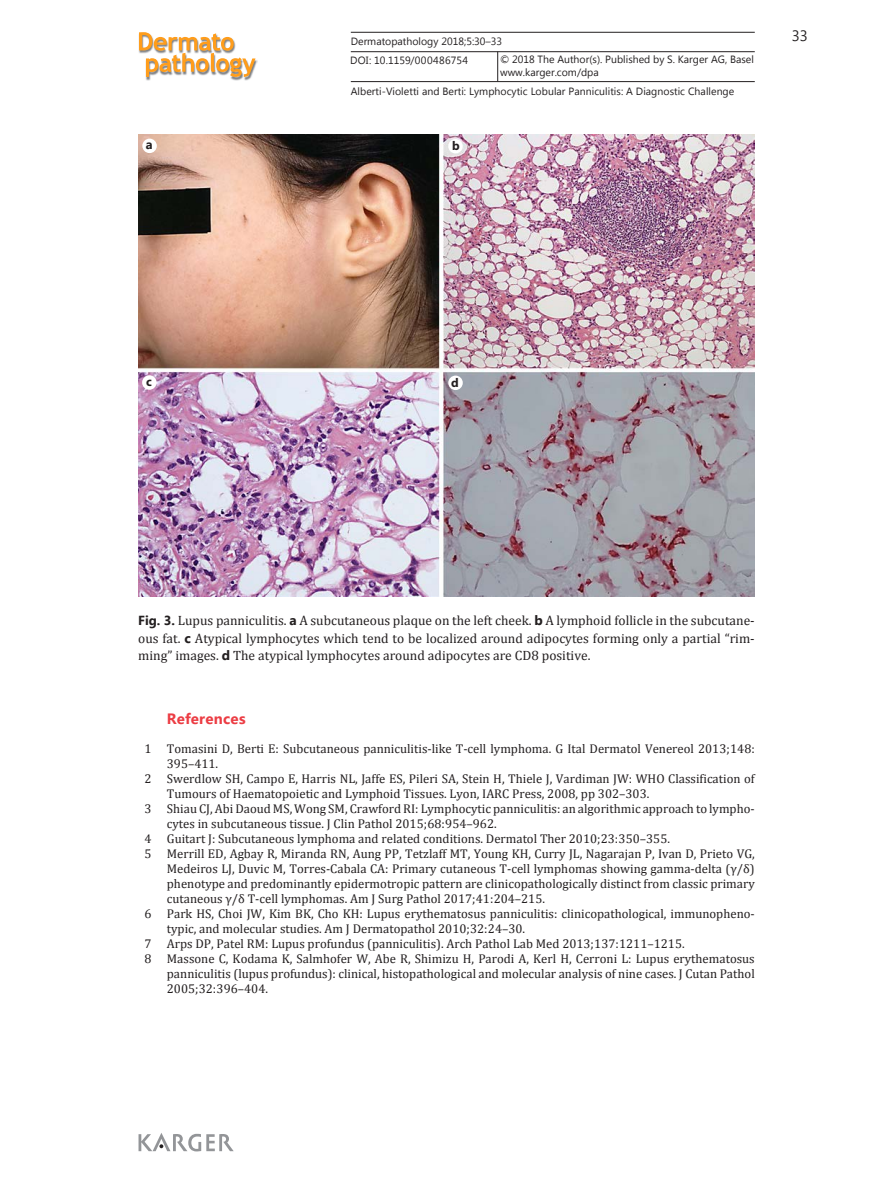
<style>
.page{position:relative;width:893px;height:1191px;background:#fff}
.page>*{position:absolute;margin:0;border:0;box-sizing:border-box;transform-origin:0 0}
.t1{font:700 15px "Segoe UI";letter-spacing:.015em;color:#ec3d44}
.t2{font:15px "Segoe UI";color:#231f20}
.t3{font:13.5px/17.4px "Cambria";color:#231f20;text-align:justify}
.t4{font:12.75px "Cambria";color:#231f20}
.t5{font:700 12.75px "Myriad Pro";color:#231f20}
.t6{font:700 12.75px "Segoe UI";color:#231f20}
.t7{font:10.5px "Segoe UI";letter-spacing:.005em;color:#231f20}
.t8{font:10.5px "Segoe UI";letter-spacing:.025em;color:#231f20}
.s1{font-family:"Segoe UI";font-weight:700;font-size:13.2px}
.s2{font-family:"Segoe UI";font-weight:700}
</style>
<div class="page">
<img style="left:138px;top:35px;width:119px;height:45px">
<svg style="left:139px;top:32px;width:116px;height:45px"></svg>
<hr style="left:351px;top:51px;width:404px;height:1px;background:#231f20">
<hr style="left:351px;top:81px;width:404px;height:1px;background:#231f20">
<svg style="left:497px;top:52px;width:1px;height:29px"></svg>
<hr style="left:351px;top:32px;width:404px;height:1px;background:#231f20">
<svg style="left:139px;top:1133px;width:95px;height:18px"></svg>
<img style="left:138px;top:134px;width:617px;height:463px">
<div style="left:142px;top:139px;width:15px;height:14px;background:#fff;border-radius:50%"></div>
<div style="left:448px;top:139px;width:15px;height:14px;background:#fff;border-radius:50%"></div>
<div style="left:142px;top:375px;width:15px;height:15px;background:#fff;border-radius:50%"></div>
<div style="left:448px;top:375px;width:15px;height:15px;background:#fff;border-radius:50%"></div>
<p class="t7" style="left:351px;top:34px;width:153px">Dermatopathology 2018;5:30–33</p>
<p class="t8" style="left:350px;top:53px;width:120px">DOI: 10.1159/000486754</p>
<p class="t7" style="left:500px;top:52px;width:255px">© 2018 The Author(s). Published by S. Karger AG, Basel</p>
<p class="t7" style="left:500px;top:65px;width:100px">www.karger.com/dpa</p>
<p class="t7" style="left:351px;top:84px;width:385px">Alberti-Violetti and Berti: Lymphocytic Lobular Panniculitis: A Diagnostic Challenge</p>
<p class="t6" style="left:146px;top:135px;width:8px">a</p>
<p class="t5" style="left:452px;top:139px;width:9px">b</p>
<p class="t2" style="left:792px;top:25px;width:17px">33</p>
<p class="t5" style="left:146px;top:374px;width:7px">c</p>
<p class="t5" style="left:451px;top:375px;width:9px">d</p>
<p class="t3" style="left:138px;top:612px;width:618px"><span class="s1">Fig. 3.</span> Lupus panniculitis. <span class="s2">a</span> A subcutaneous plaque on the left cheek. <span class="s2">b</span> A lymphoid follicle in the subcutane&shy;ous fat. <span class="s2">c</span> Atypical lymphocytes which tend to be localized around adipocytes forming only a partial “rim&shy;ming” images. <span class="s2">d</span> The atypical lymphocytes around adipocytes are CD8 positive.</p>
<p class="t1" style="left:167px;top:707px;width:80px">References</p>
<p class="t4" style="left:145px;top:741px;width:612px">1 Tomasini D, Berti E: Subcutaneous panniculitis-like T-cell lymphoma. G Ital Dermatol Venereol 2013;148:</p>
<p class="t4" style="left:167px;top:756px;width:53px">395–411.</p>
<p class="t4" style="left:145px;top:771px;width:612px">2 Swerdlow SH, Campo E, Harris NL, Jaffe ES, Pileri SA, Stein H, Thiele J, Vardiman JW: WHO Classification of</p>
<p class="t4" style="left:167px;top:786px;width:484px">Tumours of Haematopoietic and Lymphoid Tissues. Lyon, IARC Press, 2008, pp 302–303.</p>
<p class="t4" style="left:145px;top:801px;width:612px">3 Shiau CJ, Abi Daoud MS, Wong SM, Crawford RI: Lymphocytic panniculitis: an algorithmic approach to lympho-</p>
<p class="t4" style="left:167px;top:816px;width:331px">cytes in subcutaneous tissue. J Clin Pathol 2015;68:954–962.</p>
<p class="t4" style="left:145px;top:831px;width:527px">4 Guitart J: Subcutaneous lymphoma and related conditions. Dermatol Ther 2010;23:350–355.</p>
<p class="t4" style="left:145px;top:846px;width:612px">5 Merrill ED, Agbay R, Miranda RN, Aung PP, Tetzlaff MT, Young KH, Curry JL, Nagarajan P, Ivan D, Prieto VG,</p>
<p class="t4" style="left:167px;top:861px;width:589px">Medeiros LJ, Duvic M, Torres-Cabala CA: Primary cutaneous T-cell lymphomas showing gamma-delta (γ/δ)</p>
<p class="t4" style="left:167px;top:876px;width:589px">phenotype and predominantly epidermotropic pattern are clinicopathologically distinct from classic primary</p>
<p class="t4" style="left:167px;top:891px;width:380px">cutaneous γ/δ T-cell lymphomas. Am J Surg Pathol 2017;41:204–215.</p>
<p class="t4" style="left:145px;top:906px;width:612px">6 Park HS, Choi JW, Kim BK, Cho KH: Lupus erythematosus panniculitis: clinicopathological, immunopheno-</p>
<p class="t4" style="left:167px;top:921px;width:360px">typic, and molecular studies. Am J Dermatopathol 2010;32:24–30.</p>
<p class="t4" style="left:145px;top:936px;width:542px">7 Arps DP, Patel RM: Lupus profundus (panniculitis). Arch Pathol Lab Med 2013;137:1211–1215.</p>
<p class="t4" style="left:145px;top:951px;width:612px">8 Massone C, Kodama K, Salmhofer W, Abe R, Shimizu H, Parodi A, Kerl H, Cerroni L: Lupus erythematosus</p>
<p class="t4" style="left:167px;top:966px;width:589px">panniculitis (lupus profundus): clinical, histopathological and molecular analysis of nine cases. J Cutan Pathol</p>
<p class="t4" style="left:167px;top:981px;width:103px">2005;32:396–404.</p>
</div>
